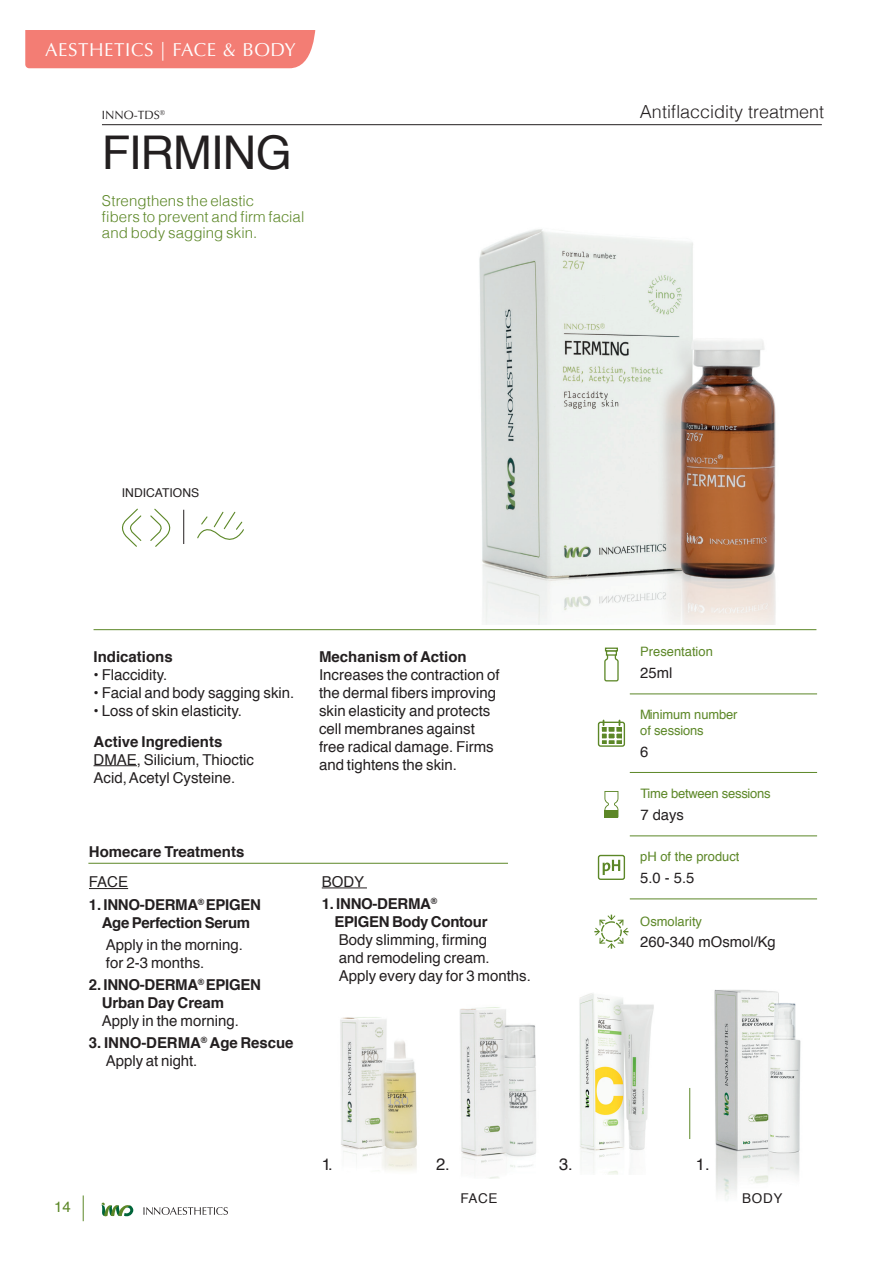
<style>
.page{position:relative;width:893px;height:1263px;background:#fff}
.page>*{position:absolute;margin:0;border:0;box-sizing:border-box;transform-origin:0 0}
.ficha_Nombre_product{font:46.5px "Helvetica";letter-spacing:-.02em;color:#231f20}
.t1{font:18.75px "Optima";letter-spacing:.03em;color:#fff}
.t2{font:300 18px "Helvetica";color:#231f20}
.t3{font:16.5px "Helvetica";color:#231f20}
.Ficha_descripcion_pr{font:15px/18px "Helvetica";color:#231f20}
.Ficha_descripcion_pr-2{font:700 15px/18px "Helvetica";letter-spacing:-.005em;color:#231f20}
.ficha_texto_verde{font:300 15px/15.8px "Helvetica";letter-spacing:.005em;color:#5c8727}
.t4{font:15px "Helvetica";color:#5c8727}
.iconos_datos{font:14.85px "Helvetica";color:#231f20}
.Ficha_descripcion_pr-3{font:13.5px "Helvetica";letter-spacing:.05em;color:#231f20}
.iconos_leyenda{font:13.05px "Helvetica";letter-spacing:-.02em;color:#5c8727}
.iconos_leyenda-2{font:12.9px/15.6px "Helvetica";color:#5c8727}
.t5{font:12.15px "Helvetica";color:#231f20}
.ficha_grupo_producto{font:12px "Optima";color:#231f20}
.s1{font-weight:400}
</style>
<div class="page">
<img style="left:714px;top:989px;width:87px;height:211px">
<img style="left:340px;top:1017px;width:77px;height:154px">
<hr style="left:689px;top:1088px;width:1px;height:51px;background:#5c8727">
<img style="left:479px;top:229px;width:297px;height:396px">
<img style="left:579px;top:993px;width:75px;height:182px">
<img style="left:459px;top:1007px;width:77px;height:171px">
<svg style="left:83px;top:1195px;width:1px;height:26px"></svg>
<svg style="left:102px;top:1202px;width:31px;height:14px"></svg>
<svg style="left:143px;top:1207px;width:85px;height:8px"></svg>
<hr style="left:94px;top:629px;width:722px;height:1px;background:#5c8727">
<hr style="left:102px;top:124px;width:720px;height:1px;background:#231f20">
<hr style="left:94px;top:765px;width:43px;height:1px;background:#231f20">
<hr style="left:630px;top:694px;width:187px;height:1px;background:#5c8727">
<hr style="left:630px;top:836px;width:187px;height:1px;background:#5c8727">
<hr style="left:630px;top:772px;width:187px;height:1px;background:#5c8727">
<hr style="left:630px;top:899px;width:187px;height:1px;background:#5c8727">
<svg style="left:604px;top:650px;width:15px;height:32px"></svg>
<svg style="left:606px;top:651px;width:11px;height:5px"></svg>
<svg style="left:605px;top:647px;width:13px;height:4px"></svg>
<div style="left:598px;top:722px;width:27px;height:25px;border:1px solid #5c8727;border-radius:2px"></div>
<svg style="left:620px;top:728px;width:2px;height:16px"></svg>
<hr style="left:601px;top:732px;width:21px;height:2px;background:#fff">
<hr style="left:601px;top:738px;width:21px;height:2px;background:#fff">
<svg style="left:600px;top:720px;width:20px;height:24px"></svg>
<svg style="left:604px;top:791px;width:14px;height:19px"></svg>
<div style="left:604px;top:810px;width:14px;height:7px;background:#5c8727"></div>
<div style="left:598px;top:855px;width:27px;height:25px;border:1px solid #5c8727;border-radius:2px"></div>
<svg style="left:603px;top:860px;width:17px;height:15px"></svg>
<svg style="left:594px;top:915px;width:34px;height:34px"></svg>
<hr style="left:183px;top:510px;width:1px;height:34px;background:#231f20">
<div style="left:25px;top:30px;width:291px;height:38px;background:#f37d74"></div>
<svg style="left:122px;top:508px;width:49px;height:39px"></svg>
<svg style="left:197px;top:511px;width:47px;height:29px"></svg>
<hr style="left:89px;top:888px;width:39px;height:1px;background:#231f20">
<hr style="left:322px;top:887px;width:45px;height:1px;background:#231f20">
<hr style="left:88px;top:863px;width:420px;height:1px;background:#5c8727">
<p class="t1" style="left:45px;top:38px;width:252px">AESTHETICS | FACE &amp; BODY</p>
<p class="ficha_grupo_producto" style="left:102px;top:108px;width:65px">INNO-TDS<sup>®</sup></p>
<p class="ficha_Nombre_product" style="left:102px;top:117px;width:191px">FIRMING</p>
<p class="ficha_texto_verde" style="left:102px;top:192px;width:204px">Strengthens the elastic<br>fibers to prevent and firm facial and body sagging skin.</p>
<p class="t2" style="left:640px;top:96px;width:186px">Antiflaccidity treatment</p>
<p class="t5" style="left:122px;top:483px;width:79px">INDICATIONS</p>
<p class="Ficha_descripcion_pr-2" style="left:94px;top:648px;width:81px">Indications</p>
<p class="Ficha_descripcion_pr" style="left:94px;top:666px;width:75px">• Flaccidity.</p>
<p class="Ficha_descripcion_pr" style="left:94px;top:684px;width:202px">• Facial and body sagging skin.</p>
<p class="Ficha_descripcion_pr" style="left:94px;top:702px;width:150px">• Loss of skin elasticity.</p>
<p class="Ficha_descripcion_pr-2" style="left:94px;top:732px;width:130px">Active Ingredients</p>
<p class="Ficha_descripcion_pr" style="left:94px;top:751px;width:162px">DMAE, Silicium, Thioctic<br>Acid, Acetyl Cysteine.</p>
<p class="Ficha_descripcion_pr-2" style="left:89px;top:842px;width:157px">Homecare Treatments</p>
<p class="Ficha_descripcion_pr" style="left:89px;top:874px;width:41px">FACE</p>
<p class="Ficha_descripcion_pr-2" style="left:89px;top:895px;width:173px;text-align:center">1. INNO-DERMA<sup>®</sup> EPIGEN<br>Age Perfection Serum</p>
<p class="Ficha_descripcion_pr" style="left:106px;top:936px;width:139px">Apply in the morning. for 2-3 months.</p>
<p class="Ficha_descripcion_pr-2" style="left:102px;top:976px;width:161px;text-indent:-13px">2. INNO-DERMA<sup>®</sup> EPIGEN<br>Urban Day Cream<br><span class="s1">Apply in the morning.</span></p>
<p class="Ficha_descripcion_pr-2" style="left:89px;top:1034px;width:206px">3. INNO-DERMA<sup>®</sup> Age Rescue</p>
<p class="Ficha_descripcion_pr" style="left:106px;top:1053px;width:93px">Apply at night.</p>
<p class="Ficha_descripcion_pr-2" style="left:319px;top:648px;width:149px">Mechanism of Action</p>
<p class="Ficha_descripcion_pr" style="left:319px;top:666px;width:182px">Increases the contraction of the dermal fibers improving skin elasticity and protects cell membranes against free radical damage. Firms and tightens the skin.</p>
<p class="Ficha_descripcion_pr" style="left:322px;top:873px;width:44px">BODY</p>
<p class="Ficha_descripcion_pr-2" style="left:335px;top:895px;width:154px;text-indent:-13px">1. INNO-DERMA<sup>®<br></sup>EPIGEN Body Contour</p>
<p class="Ficha_descripcion_pr" style="left:339px;top:931px;width:152px">Body slimming, firming and remodeling cream.</p>
<p class="Ficha_descripcion_pr" style="left:339px;top:967px;width:194px">Apply every day for 3 months.</p>
<p class="iconos_leyenda-2" style="left:640px;top:644px;width:74px">Presentation</p>
<p class="iconos_datos" style="left:640px;top:661px;width:34px">25ml</p>
<p class="iconos_leyenda-2" style="left:640px;top:707px;width:99px">Minimum number of sessions</p>
<p class="iconos_datos" style="left:640px;top:740px;width:10px">6</p>
<p class="iconos_leyenda" style="left:640px;top:783px;width:132px">Time between sessions</p>
<p class="iconos_datos" style="left:640px;top:803px;width:45px">7 days</p>
<p class="iconos_leyenda-2" style="left:640px;top:849px;width:101px">pH of the product</p>
<p class="iconos_datos" style="left:640px;top:866px;width:56px">5.0 - 5.5</p>
<p class="iconos_leyenda-2" style="left:640px;top:914px;width:63px">Osmolarity</p>
<p class="iconos_datos" style="left:640px;top:931px;width:137px">260-340 mOsmol/Kg</p>
<p class="t4" style="left:54px;top:1195px;width:18px">14</p>
<p class="t3" style="left:322px;top:1151px;width:12px">1.</p>
<p class="t3" style="left:436px;top:1151px;width:15px">2.</p>
<p class="t3" style="left:559px;top:1151px;width:15px">3.</p>
<p class="t3" style="left:696px;top:1151px;width:15px">1.</p>
<p class="Ficha_descripcion_pr-3" style="left:460px;top:1187px;width:39px">FACE</p>
<p class="Ficha_descripcion_pr-3" style="left:742px;top:1187px;width:42px">BODY</p>
</div>
